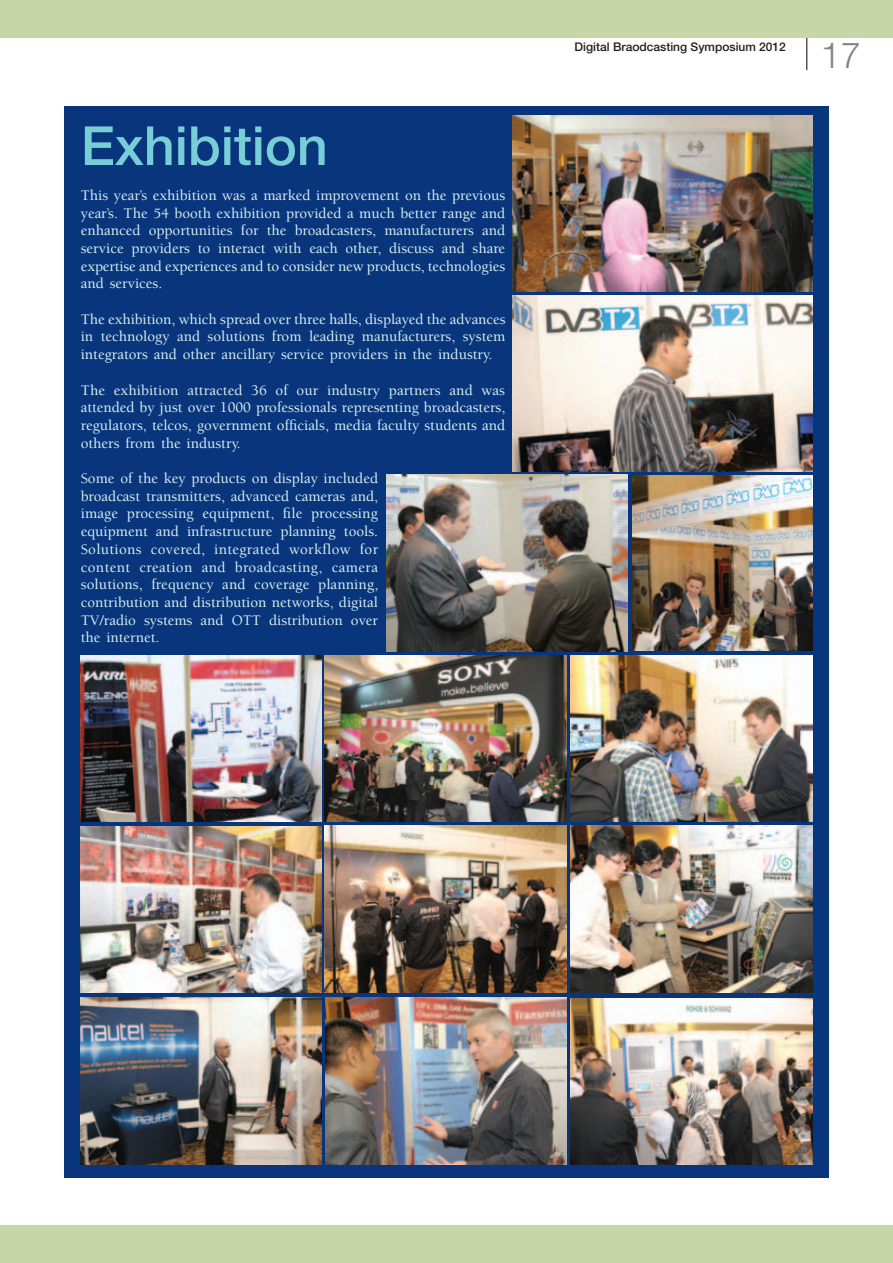
<style>
.page{position:relative;width:893px;height:1263px;background:#fff}
.page>*{position:absolute;margin:0;border:0;box-sizing:border-box;transform-origin:0 0}
.t1{font:500 54px "Helvetica Neue";color:#77ced6}
.t2{font:300 36px "Helvetica Neue";color:#808285}
.t3{font:500 15px/17.7px "Berkeley";color:#d9f0f2;text-align:justify}
.t4{font:500 12px "Helvetica Neue";color:#231f20}
</style>
<div class="page">
<hr style="left:806px;top:0;width:1px;height:70px;background:#231f20">
<div style="left:1px;top:0;width:892px;height:38px;background:#c7d5a8"></div>
<div style="left:1px;top:1225px;width:892px;height:38px;background:#c7d5a8"></div>
<div style="left:64px;top:106px;width:765px;height:1072px;background:#08357c"></div>
<img style="left:512px;top:116px;width:300px;height:176px">
<img style="left:513px;top:295px;width:299px;height:176px">
<img style="left:632px;top:475px;width:180px;height:176px">
<img style="left:80px;top:655px;width:241px;height:167px">
<img style="left:80px;top:826px;width:241px;height:167px">
<img style="left:80px;top:997px;width:241px;height:167px">
<img style="left:325px;top:655px;width:241px;height:166px">
<img style="left:325px;top:826px;width:241px;height:166px">
<img style="left:326px;top:997px;width:241px;height:167px">
<img style="left:571px;top:655px;width:241px;height:166px">
<img style="left:387px;top:475px;width:241px;height:176px">
<img style="left:571px;top:826px;width:241px;height:166px">
<img style="left:571px;top:998px;width:241px;height:166px">
<h1 class="t1" style="left:81px;top:114px;width:249px">Exhibition</h1>
<p class="t3" style="left:81px;top:187px;width:426px">This year’s exhibition was a marked improvement on the previous year’s. The 54 booth exhibition provided a much better range and enhanced opportunities for the broadcasters, manufacturers and service providers to interact with each other, discuss and share expertise and experiences and to consider new products, technologies and services.</p>
<p class="t3" style="left:81px;top:310px;width:426px">The exhibition, which spread over three halls, displayed the advances in technology and solutions from leading manufacturers, system integrators and other ancillary service providers in the industry.</p>
<p class="t3" style="left:81px;top:381px;width:426px">The exhibition attracted 36 of our industry partners and was attended by just over 1000 professionals representing broadcasters, regulators, telcos, government officials, media faculty students and others from the industry.</p>
<p class="t3" style="left:81px;top:470px;width:299px">Some of the key products on display included broadcast transmitters, advanced cameras and, image processing equipment, file processing equipment and infrastructure planning tools.<br>Solutions covered, integrated workflow for content creation and broadcasting, camera solutions, frequency and coverage planning, contribution and distribution networks, digital TV/radio systems and OTT distribution over the internet.</p>
<p class="t4" style="left:574px;top:40px;width:213px">Digital Braodcasting Symposium 2012</p>
<h2 class="t2" style="left:821px;top:34px;width:42px">17</h2>
</div>
